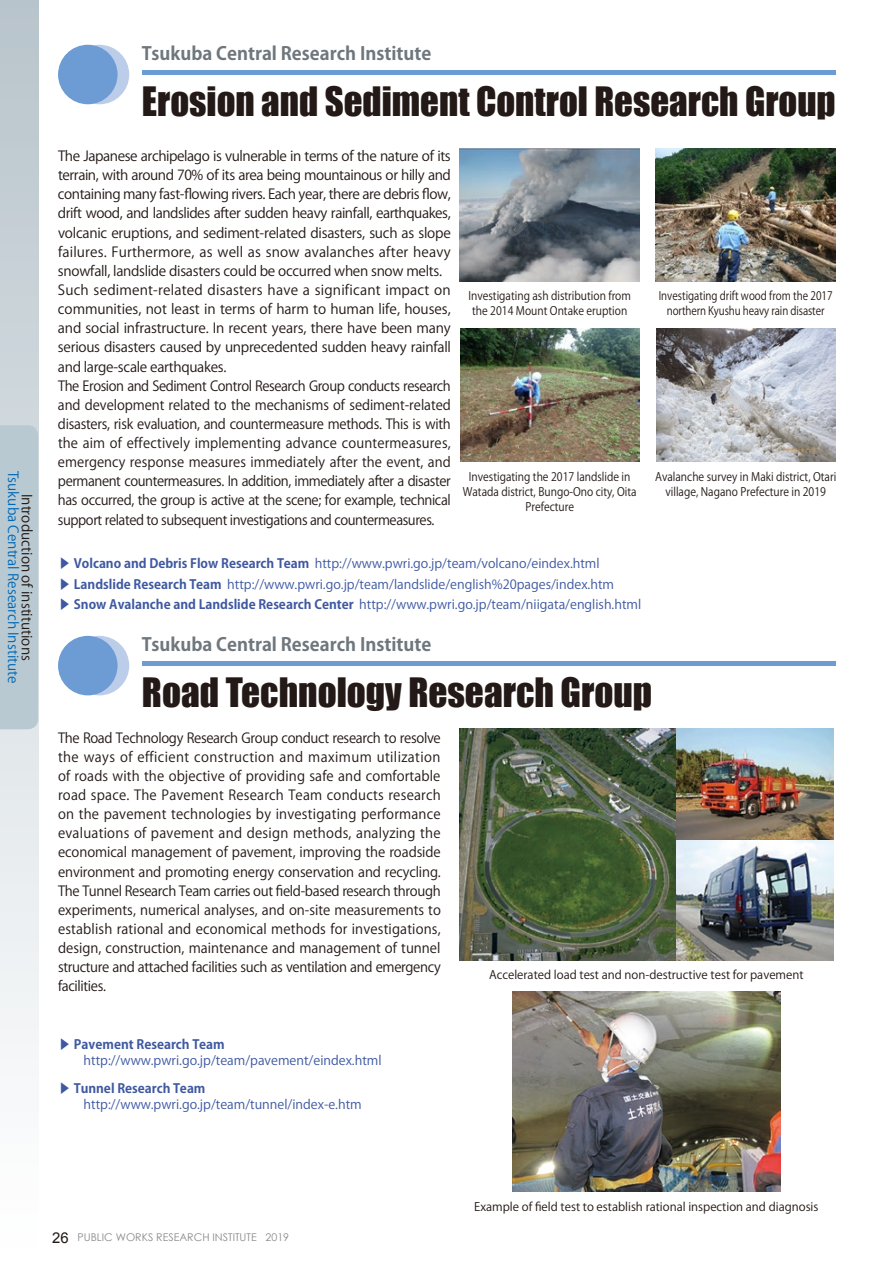
<style>
.page{position:relative;width:893px;height:1263px;background:#fff}
.page>*{position:absolute;margin:0;border:0;box-sizing:border-box;transform-origin:0 0}
.t1{font:37.2px "Impact";color:#231916}
.t2{font:700 18px "Koz Go Pro";color:#6e777d}
.t3{font:13.8px/19.2px "Koz Go Pro";letter-spacing:-.02em;color:#231916}
.t4{font:13.8px "Koz Go Pro";color:#0069b7}
.t5{font:13.8px "Koz Go Pro";letter-spacing:.005em;color:#231916}
.t6{font:12.75px/15.9px "Koz Go Pro";color:#3e58a1}
.t7{font:11.7px/14.9px "Koz Go Pro";color:#231916;text-align:center;scale:.9 1}
.t8{font:11.7px "Koz Go Pro";color:#231916}
.t9{font:11.7px/14.9px "Koz Go Pro";color:#231916;text-align:center;scale:.86 1}
.t10{font:10.65px "Century Gothic";color:#898989}
.s1{font-family:"Shin Go Pro";font-weight:500}
.s2{font-weight:700}
.s3{font-family:"Arial";font-size:14.85px;color:#231916}
</style>
<div class="page">
<svg style="left:0;top:0;width:38px;height:1058px;background:#d4dce0"></svg>
<div style="left:142px;top:70px;width:693px;height:5px;background:#6c9cd3"></div>
<div style="left:70px;top:45px;width:59px;height:59px;background:#bccdea;border-radius:50%"></div>
<div style="left:58px;top:45px;width:60px;height:59px;background:#6c9cd3;border-radius:50%"></div>
<div style="left:142px;top:661px;width:693px;height:5px;background:#6c9cd3"></div>
<div style="left:70px;top:636px;width:59px;height:59px;background:#bccdea;border-radius:50%"></div>
<div style="left:58px;top:636px;width:60px;height:59px;background:#6c9cd3;border-radius:50%"></div>
<img style="left:459px;top:728px;width:374px;height:232px">
<img style="left:512px;top:992px;width:268px;height:200px">
<img style="left:460px;top:149px;width:180px;height:133px">
<img style="left:655px;top:149px;width:180px;height:133px">
<img style="left:460px;top:328px;width:179px;height:134px">
<img style="left:656px;top:328px;width:179px;height:134px">
<div style="left:0;top:425px;width:38px;height:304px;background:#b9c9d2"></div>
<p class="t4" style="left:22px;top:471px;width:214px;rotate:90deg">Tsukuba Central Research Institute</p>
<p class="t5" style="left:36px;top:494px;width:168px;rotate:90deg">Introduction of institutions</p>
<h2 class="t2" style="left:142px;top:41px;width:291px">Tsukuba Central Research Institute</h2>
<h1 class="t1" style="left:142px;top:73px;width:695px">Erosion and Sediment Control Research Group</h1>
<p class="t3" style="left:58px;top:147px;width:394px">The Japanese archipelago is vulnerable in terms of the nature of its terrain, with around 70% of its area being mountainous or hilly and containing many fast-flowing rivers. Each year, there are debris flow, drift wood, and landslides after sudden heavy rainfall, earthquakes, volcanic eruptions, and sediment-related disasters, such as slope failures. Furthermore, as well as snow avalanches after heavy snowfall, landslide disasters could be occurred when snow melts.<br>Such sediment-related disasters have a significant impact on communities, not least in terms of harm to human life, houses, and social infrastructure. In recent years, there have been many serious disasters caused by unprecedented sudden heavy rainfall and large-scale earthquakes.<br>The Erosion and Sediment Control Research Group conducts research and development related to the mechanisms of sediment-related disasters, risk evaluation, and countermeasure methods. This is with the aim of effectively implementing advance countermeasures, emergency response measures immediately after the event, and permanent countermeasures. In addition, immediately after a disaster has occurred, the group is active at the scene; for example, technical support related to subsequent investigations and countermeasures.</p>
<p class="t7" style="left:468px;top:289px;width:182px">Investigating ash distribution from the 2014 Mount Ontake eruption</p>
<p class="t9" style="left:659px;top:289px;width:204px">Investigating drift wood from the 2017 northern Kyushu heavy rain disaster</p>
<p class="t7" style="left:463px;top:469px;width:195px">Investigating the 2017 landslide in<br>Watada district, Bungo-Ono city, Oita<br>Prefecture</p>
<p class="t7" style="left:655px;top:469px;width:203px">Avalanche survey in Maki district, Otari village, Nagano Prefecture in 2019</p>
<p class="t6" style="left:58px;top:554px;width:585px;line-height:20.2px"><span class="s1">▶</span> <span class="s2">Volcano and Debris Flow Research Team</span> http://www.pwri.go.jp/team/volcano/eindex.html<br><span class="s1">▶</span> <span class="s2">Landslide Research Team</span> http://www.pwri.go.jp/team/landslide/english%20pages/index.htm<br><span class="s1">▶</span> <span class="s2">Snow Avalanche and Landslide Research Center</span> http://www.pwri.go.jp/team/niigata/english.html</p>
<h2 class="t2" style="left:142px;top:632px;width:291px">Tsukuba Central Research Institute</h2>
<h1 class="t1" style="left:142px;top:664px;width:512px">Road Technology Research Group</h1>
<p class="t3" style="left:58px;top:728px;width:384px;text-align:justify">The Road Technology Research Group conduct research to resolve the ways of efficient construction and maximum utilization of roads with the objective of providing safe and comfortable road space. The Pavement Research Team conducts research on the pavement technologies by investigating performance evaluations of pavement and design methods, analyzing the economical management of pavement, improving the roadside environment and promoting energy conservation and recycling.<br>The Tunnel Research Team carries out field-based research through experiments, numerical analyses, and on-site measurements to establish rational and economical methods for investigations, design, construction, maintenance and management of tunnel structure and attached facilities such as ventilation and emergency facilities.</p>
<p class="t6" style="left:58px;top:1036px;width:325px"><span class="s1">▶</span> <span class="s2">Pavement Research Team<br></span>　　http://www.pwri.go.jp/team/pavement/eindex.html</p>
<p class="t6" style="left:58px;top:1081px;width:305px"><span class="s1">▶</span> <span class="s2">Tunnel Research Team<br></span>　　http://www.pwri.go.jp/team/tunnel/index-e.htm</p>
<p class="t8" style="left:489px;top:967px;width:316px">Accelerated load test and non-destructive test for pavement</p>
<p class="t10" style="left:52px;top:1231px;width:239px"><span class="s3">26</span> PUBLIC WORKS RESEARCH INSTITUTE 2019</p>
<p class="t8" style="left:474px;top:1199px;width:346px">Example of field test to establish rational inspection and diagnosis</p>
</div>
